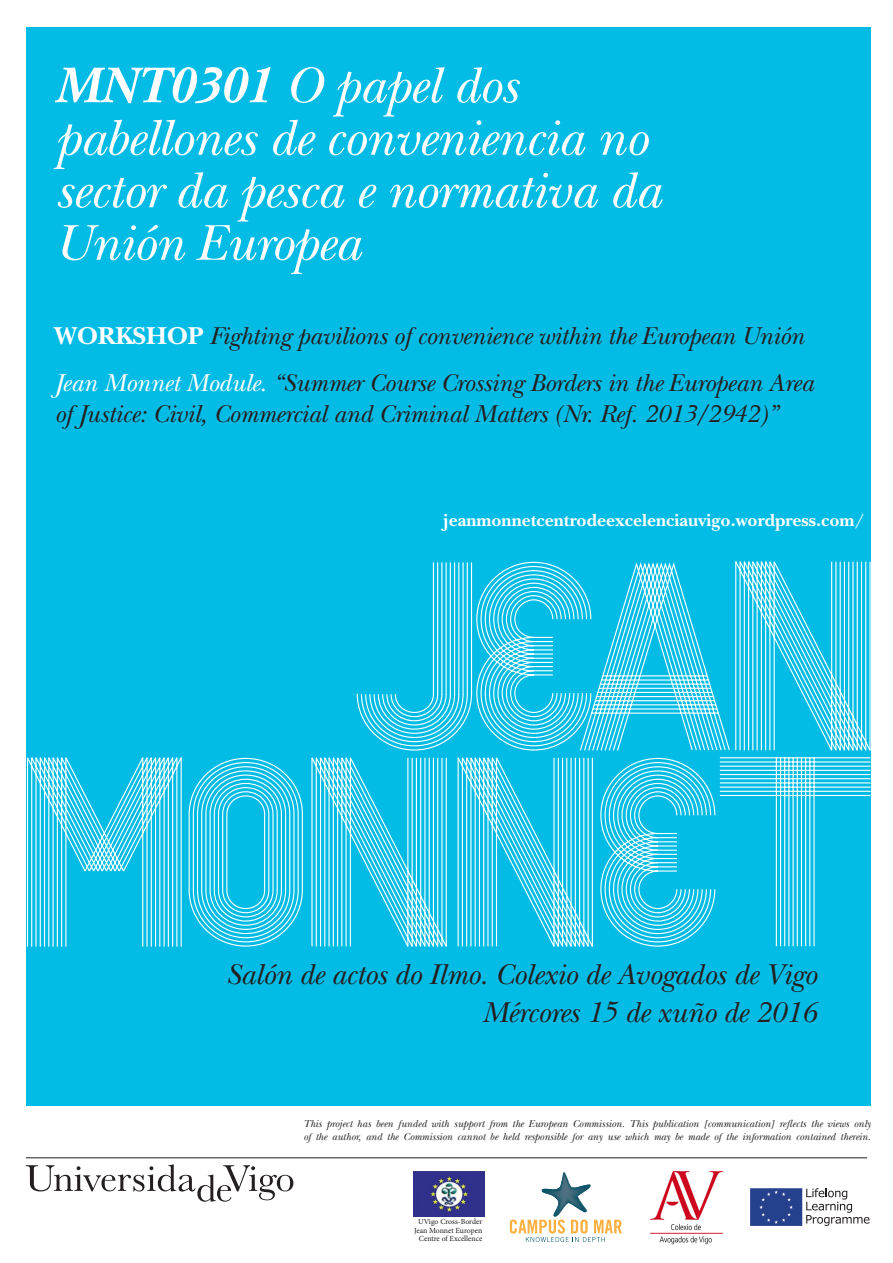
<style>
.page{position:relative;width:893px;height:1263px;background:#fff}
.page>*{position:absolute;margin:0;border:0;box-sizing:border-box;transform-origin:0 0}
.t1{font:italic 52.5px/52.5px "New Baskerville Std";letter-spacing:-.01em;color:#fff}
.t2{font:italic 30px "New Baskerville Std";letter-spacing:-.01em;color:#231f20}
.t3{font:italic 25.5px/30.6px "New Baskerville Std";letter-spacing:-.01em;color:#231f20}
.t4{font:700 18px "New Baskerville Std";color:#fff}
.t5{font:italic 10.5px/12.6px "New Baskerville";color:#231f20}
.t6{font:7.8px "Minion Pro";color:#231f20}
.s1{font-weight:700}
.s2{font-weight:700;font-style:normal;color:#fff}
.s3{color:#fff}
</style>
<div class="page">
<div style="left:26px;top:28px;width:845px;height:1078px;background:#02bce5"></div>
<svg style="left:26px;top:757px;width:277px;height:190px"></svg>
<hr style="left:27px;top:758px;width:1px;height:189px;background:#fff">
<svg style="left:311px;top:561px;width:560px;height:386px"></svg>
<hr style="left:26px;top:1157px;width:841px;height:1px;background:#231f20">
<svg style="left:26px;top:1164px;width:267px;height:38px"></svg>
<svg style="left:750px;top:1188px;width:119px;height:38px"></svg>
<img style="left:413px;top:1171px;width:72px;height:46px">
<svg style="left:510px;top:1172px;width:112px;height:70px"></svg>
<img style="left:650px;top:1171px;width:73px;height:74px">
<p class="t1" style="left:55px;top:59px;width:607px"><span class="s1">MNT0301</span> O papel dos pabellones de conveniencia no sector da pesca e normativa da<br>Unión Europea</p>
<p class="t3" style="left:55px;top:321px;width:751px"><span class="s2">WORKSHOP</span> Fighting pavilions of convenience within the European Unión</p>
<p class="t3" style="left:55px;top:368px;width:760px"><span class="s3">Jean Monnet Module.</span> “Summer Course Crossing Borders in the European Area of Justice: Civil, Commercial and Criminal Matters (Nr. Ref. 2013/2942)”</p>
<p class="t4" style="left:444px;top:509px;width:422px">jeanmonnetcentrodeexcelenciauvigo.wordpress.com/</p>
<p class="t2" style="left:226px;top:957px;width:592px">Salón de actos do Ilmo. Colexio de Avogados de Vigo</p>
<p class="t2" style="left:481px;top:994px;width:336px">Mércores 15 de xuño de 2016</p>
<p class="t5" style="left:303px;top:1118px;width:569px">This project has been funded with support from the European Commission. This publication [communication] reflects the views only of the author, and the Commission cannot be held responsible for any use which may be made of the information contained therein.</p>
<p class="t6" style="left:418px;top:1216px;width:66px">UVigo Cross-Border</p>
<p class="t6" style="left:414px;top:1225px;width:70px">Jean Monnet Europen</p>
<p class="t6" style="left:419px;top:1233px;width:65px">Centre of Excellence</p>
</div>
